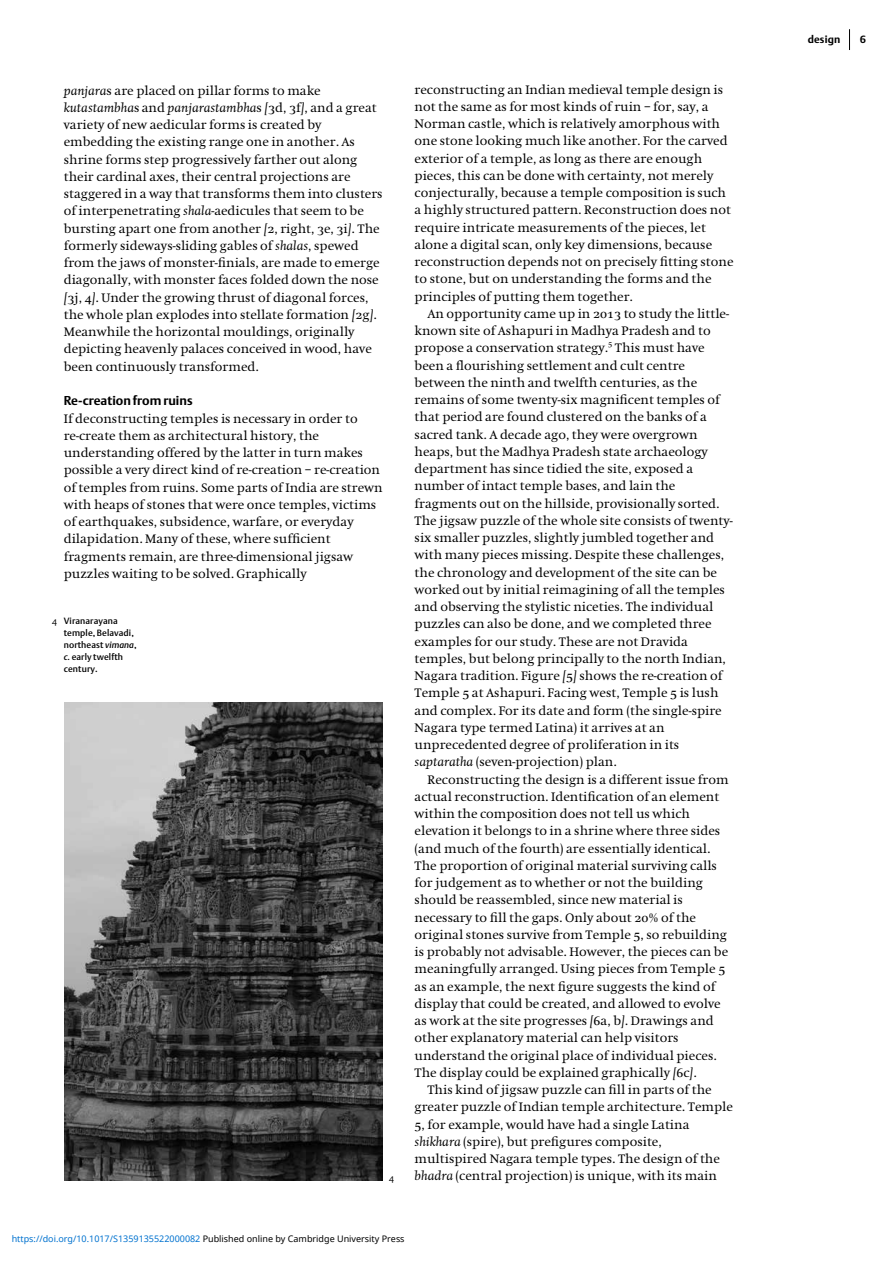
<style>
.page{position:relative;width:893px;height:1263px;background:#fff}
.page>*{position:absolute;margin:0;border:0;box-sizing:border-box;transform-origin:0 0}
.t1{font:12.75px/17.2px "Hollander";color:#000}
.t2{font:700 12.75px "DTL Argo ST";color:#000}
.t3{font:700 10.5px "DTL Argo ST";letter-spacing:.02em;color:#000}
.t4{font:9px "Noto Sans";color:#0172cf}
.t5{font:9px/12px "DTL Argo ST Medium";letter-spacing:.01em;color:#000}
.t6{font:9px "DTL Argo ST Light";color:#000}
.t7{font:7.65px "Hollander SC";color:#000}
.s1{font-style:italic}
.s2{font-family:"Hollander SC"}
.s3{font-family:"DTL Argo ST Light"}
.s4{color:#000}
</style>
<div class="page">
<svg style="left:849px;top:29px;width:1px;height:21px"></svg>
<img style="left:64px;top:702px;width:319px;height:478px">
<p class="t1" style="left:64px;top:82px;width:320px"><span class="s1">panjara</span>s are placed on pillar forms to make <span class="s1">kutastambha</span>s and <span class="s1">panjarastambha</span>s <span class="s1">[</span><span class="s2">3</span>d, <span class="s2">3</span>f<span class="s1">]</span>, and a great variety of new aedicular forms is created by embedding the existing range one in another. As shrine forms step progressively farther out along their cardinal axes, their central projections are staggered in a way that transforms them into clusters of interpenetrating <span class="s1">shala</span>-aedicules that seem to be bursting apart one from another <span class="s1">[</span><span class="s2">2</span>, right, <span class="s2">3</span>e, <span class="s2">3</span>i<span class="s1">]</span>. The formerly sideways-sliding gables of <span class="s1">shalas</span>, spewed from the jaws of monster-finials, are made to emerge diagonally, with monster faces folded down the nose <span class="s1">[</span><span class="s2">3</span>j, <span class="s2">4</span><span class="s1">]</span>. Under the growing thrust of diagonal forces, the whole plan explodes into stellate formation <span class="s1">[</span><span class="s2">2</span>g<span class="s1">]</span>.<br>Meanwhile the horizontal mouldings, originally depicting heavenly palaces conceived in wood, have been continuously transformed.</p>
<p class="t2" style="left:64px;top:393px;width:130px">Re-creation from ruins</p>
<p class="t1" style="left:64px;top:410px;width:320px">If deconstructing temples is necessary in order to re-create them as architectural history, the understanding offered by the latter in turn makes possible a very direct kind of re-creation – re-creation of temples from ruins. Some parts of India are strewn with heaps of stones that were once temples, victims of earthquakes, subsidence, warfare, or everyday dilapidation. Many of these, where sufficient fragments remain, are three-dimensional jigsaw puzzles waiting to be solved. Graphically</p>
<p class="t5" style="left:64px;top:614px;width:74px;text-indent:-12px"><span class="s3">4</span> Viranarayana temple, Belavadi, northeast <span class="s1">vimana</span>, <span class="s1">c.</span> early twelfth century.</p>
<p class="t6" style="left:389px;top:1172px;width:7px">4</p>
<p class="t1" style="left:415px;top:81px;width:320px">reconstructing an Indian medieval temple design is not the same as for most kinds of ruin – for, say, a Norman castle, which is relatively amorphous with one stone looking much like another. For the carved exterior of a temple, as long as there are enough pieces, this can be done with certainty, not merely conjecturally, because a temple composition is such a highly structured pattern. Reconstruction does not require intricate measurements of the pieces, let alone a digital scan, only key dimensions, because reconstruction depends not on precisely fitting stone to stone, but on understanding the forms and the principles of putting them together.</p>
<p class="t1" style="left:415px;top:305px;width:316px;text-indent:13px">An opportunity came up in <span class="s2">2013</span> to study the little&shy;known site of Ashapuri in Madhya Pradesh and to propose a conservation strategy.</p>
<p class="t7" style="left:608px;top:339px;width:6px">5</p>
<p class="t1" style="left:415px;top:340px;width:320px;text-indent:200px">This must have been a flourishing settlement and cult centre between the ninth and twelfth centuries, as the remains of some twenty-six magnificent temples of that period are found clustered on the banks of a sacred tank. A decade ago, they were overgrown heaps, but the Madhya Pradesh state archaeology department has since tidied the site, exposed a number of intact temple bases, and lain the fragments out on the hillside, provisionally sorted.<br>The jigsaw puzzle of the whole site consists of twenty&shy;six smaller puzzles, slightly jumbled together and with many pieces missing. Despite these challenges, the chronology and development of the site can be worked out by initial reimagining of all the temples and observing the stylistic niceties. The individual puzzles can also be done, and we completed three examples for our study. These are not Dravida temples, but belong principally to the north Indian, Nagara tradition. Figure <span class="s1">[</span><span class="s2">5</span><span class="s1">]</span> shows the re-creation of Temple <span class="s2">5</span> at Ashapuri. Facing west, Temple <span class="s2">5</span> is lush and complex. For its date and form (the single-spire Nagara type termed Latina) it arrives at an unprecedented degree of proliferation in its <span class="s1">saptaratha</span> (seven-projection) plan.</p>
<p class="t1" style="left:415px;top:771px;width:316px;text-indent:13px">Reconstructing the design is a different issue from actual reconstruction. Identification of an element within the composition does not tell us which elevation it belongs to in a shrine where three sides (and much of the fourth) are essentially identical.<br>The proportion of original material surviving calls for judgement as to whether or not the building should be reassembled, since new material is necessary to fill the gaps. Only about <span class="s2">20</span>% of the original stones survive from Temple <span class="s2">5</span>, so rebuilding is probably not advisable. However, the pieces can be meaningfully arranged. Using pieces from Temple <span class="s2">5 </span>as an example, the next figure suggests the kind of display that could be created, and allowed to evolve as work at the site progresses <span class="s1">[</span><span class="s2">6</span>a, b<span class="s1">]</span>. Drawings and other explanatory material can help visitors understand the original place of individual pieces.<br>The display could be explained graphically <span class="s1">[</span><span class="s2">6</span>c<span class="s1">]</span>.</p>
<p class="t1" style="left:415px;top:1081px;width:320px;text-indent:13px">This kind of jigsaw puzzle can fill in parts of the greater puzzle of Indian temple architecture. Temple <span class="s2">5</span>, for example, would have had a single Latina <span class="s1">shikhara</span> (spire), but prefigures composite, multispired Nagara temple types. The design of the <span class="s1">bhadra</span> (central projection) is unique, with its main</p>
<p class="t4" style="left:12px;top:1232px;width:394px">https://doi.org/10.1017/S1359135522000082 <span class="s4">Published online by Cambridge University Press</span></p>
<p class="t3" style="left:808px;top:33px;width:34px">design</p>
<p class="t3" style="left:860px;top:33px;width:8px">6</p>
</div>
